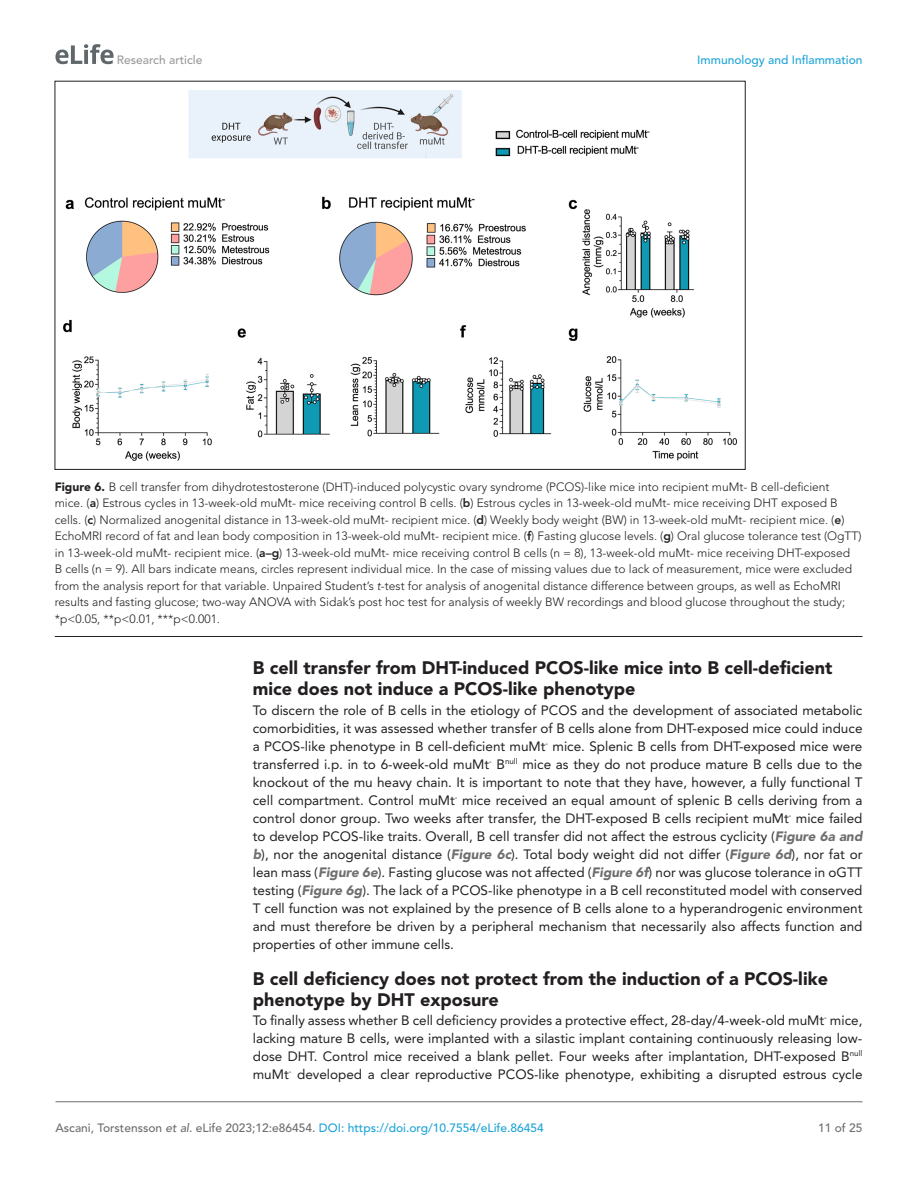
<style>
.page{position:relative;width:918px;height:1188px;background:#fff}
.page>*{position:absolute;margin:0;border:0;box-sizing:border-box;transform-origin:0 0}
.t1{font:900 18px/21px "Avenir LT Std";color:#231f20}
.t2{font:13.5px/18px "Avenir LT Std";color:#231f20;text-align:justify}
.t3{font:300 12px/16.5px "Avenir LT Std";color:#231f20}
.t4{font:500 12px "Avenir LT Std";color:#6e6e70}
.t5{font:500 12px "Avenir LT Std";color:#1ea4d7}
.t6{font:500 12px "Avenir LT Std";color:#9a9a9a}
.s1{font-weight:900}
.s2{font-weight:800}
.s3{font-style:italic}
.s4{font-weight:900;font-style:italic;color:#6e6e70}
.s5{color:#1ea4d7}
</style>
<div class="page">
<svg style="left:55px;top:44px;width:59px;height:20px"></svg>
<hr style="left:56px;top:1101px;width:806px;height:1px;background:#6e6e70">
<hr style="left:55px;top:636px;width:807px;height:1px;background:#231f20">
<img style="left:64px;top:90px;width:672px;height:370px">
<p class="t6" style="left:117px;top:53px;width:87px">Research article</p>
<p class="t5" style="left:697px;top:53px;width:167px">Immunology and Inflammation</p>
<p class="t3" style="left:55px;top:478px;width:808px"><span class="s1">Figure 6.</span> B cell transfer from dihydrotestosterone (DHT)-induced polycystic ovary syndrome (PCOS)-like mice into recipient muMt- B cell-deficient<br>mice. (<span class="s2">a</span>) Estrous cycles in 13-week-old muMt- mice receiving control B cells. (<span class="s2">b</span>) Estrous cycles in 13-week-old muMt- mice receiving DHT exposed B cells. (<span class="s2">c</span>) Normalized anogenital distance in 13-week-old muMt- recipient mice. (<span class="s2">d</span>) Weekly body weight (BW) in 13-week-old muMt- recipient mice. (<span class="s2">e</span>)<br>EchoMRI record of fat and lean body composition in 13-week-old muMt- recipient mice. (<span class="s2">f</span>) Fasting glucose levels. (<span class="s2">g</span>) Oral glucose tolerance test (OgTT) in 13-week-old muMt- recipient mice. (<span class="s2">a–g</span>) 13-week-old muMt- mice receiving control B cells (n = 8), 13-week-old muMt- mice receiving DHT-exposed<br>B cells (n = 9). All bars indicate means, circles represent individual mice. In the case of missing values due to lack of measurement, mice were excluded from the analysis report for that variable. Unpaired Student’s <span class="s3">t</span>-test for analysis of anogenital distance difference between groups, as well as EchoMRI results and fasting glucose; two-way ANOVA with Sidak’s post hoc test for analysis of weekly BW recordings and blood glucose throughout the study; *p&lt;0.05, **p&lt;0.01, ***p&lt;0.001.</p>
<h1 class="t1" style="left:253px;top:657px;width:581px">B cell transfer from DHT-induced PCOS-like mice into B cell-deficient mice does not induce a PCOS-like phenotype</h1>
<p class="t2" style="left:253px;top:701px;width:611px">To discern the role of B cells in the etiology of PCOS and the development of associated metabolic comorbidities, it was assessed whether transfer of B cells alone from DHT-exposed mice could induce a PCOS-like phenotype in B cell-deficient muMt<sup>-</sup> mice. Splenic B cells from DHT-exposed mice were transferred i.p. in to 6-week-old muMt<sup>-</sup> B<sup>null</sup> mice as they do not produce mature B cells due to the knockout of the mu heavy chain. It is important to note that they have, however, a fully functional T cell compartment. Control muMt<sup>-</sup> mice received an equal amount of splenic B cells deriving from a control donor group. Two weeks after transfer, the DHT-exposed B cells recipient muMt<sup>-</sup> mice failed to develop PCOS-like traits. Overall, B cell transfer did not affect the estrous cyclicity (<span class="s4">Figure 6a and b</span>), nor the anogenital distance (<span class="s4">Figure 6c</span>). Total body weight did not differ (<span class="s4">Figure 6d</span>), nor fat or lean mass (<span class="s4">Figure 6e</span>). Fasting glucose was not affected (<span class="s4">Figure 6f</span>) nor was glucose tolerance in oGTT testing (<span class="s4">Figure 6g</span>). The lack of a PCOS-like phenotype in a B cell reconstituted model with conserved T cell function was not explained by the presence of B cells alone to a hyperandrogenic environment and must therefore be driven by a peripheral mechanism that necessarily also affects function and properties of other immune cells.</p>
<h1 class="t1" style="left:253px;top:968px;width:577px">B cell deficiency does not protect from the induction of a PCOS-like phenotype by DHT exposure</h1>
<p class="t2" style="left:253px;top:1012px;width:611px">To finally assess whether B cell deficiency provides a protective effect, 28-day/4-week-old muMt<sup>-</sup> mice, lacking mature B cells, were implanted with a silastic implant containing continuously releasing low&shy;dose DHT. Control mice received a blank pellet. Four weeks after implantation, DHT-exposed B<sup>null </sup>muMt<sup>-</sup> developed a clear reproductive PCOS-like phenotype, exhibiting a disrupted estrous cycle</p>
<p class="t4" style="left:56px;top:1121px;width:490px">Ascani, Torstensson <span class="s3">et al</span>. eLife 2023;12:e86454. <span class="s5">DOI: https://doi.org/10.7554/eLife.86454</span></p>
<p class="t4" style="left:818px;top:1121px;width:46px">11 of 25</p>
</div>
